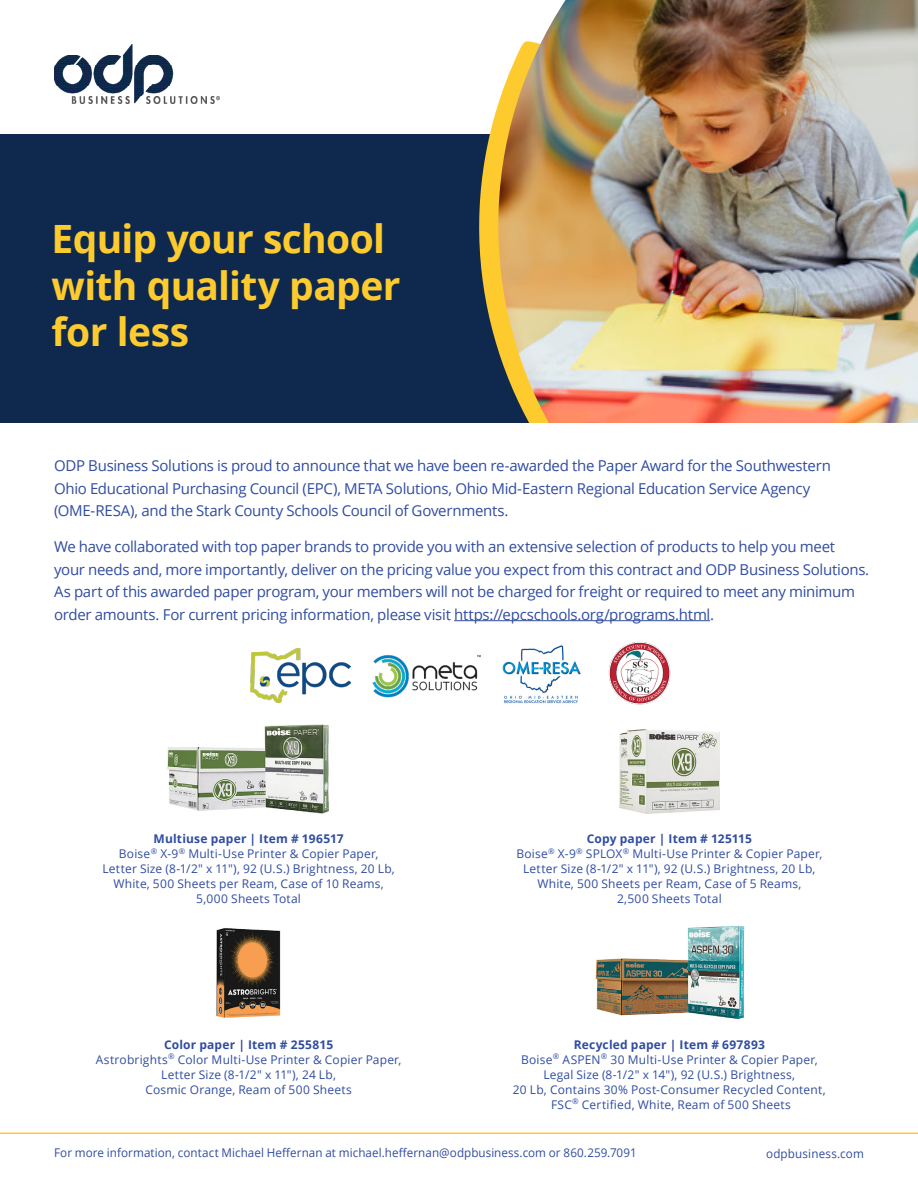
<style>
.page{position:relative;width:918px;height:1188px;background:#fff}
.page>*{position:absolute;margin:0;border:0;box-sizing:border-box;transform-origin:0 0}
.t1{font:700 39px/46.5px "Open Sans";letter-spacing:-.02em;color:#fecb2f}
.Body_Copy{font:15px/22.5px "Open Sans";letter-spacing:-.02em;color:#304ca1}
.Prod_Desc_Price__Body{font:12px/15px "Open Sans";letter-spacing:.015em;color:#304ca1;text-align:center}
._03_Text{font:12px "Open Sans";letter-spacing:.005em;color:#304ca1}
.Prod_Desc_Price__Body-2{font:700 12px "Open Sans";letter-spacing:.015em;color:#304ca1}
</style>
<div class="page">
<div style="left:0;top:134px;width:918px;height:311px;background:#0e294d"></div>
<img style="left:54px;top:45px;width:165px;height:59px">
<hr style="left:0;top:1132px;width:918px;height:2px;background:#fecb2f">
<img style="left:619px;top:730px;width:101px;height:84px">
<img style="left:167px;top:724px;width:162px;height:90px">
<img style="left:216px;top:928px;width:65px;height:90px">
<img style="left:595px;top:926px;width:150px;height:93px">
<img style="left:608px;top:641px;width:63px;height:64px">
<img style="left:251px;top:649px;width:99px;height:54px">
<img style="left:372px;top:655px;width:109px;height:43px">
<img style="left:502px;top:645px;width:79px;height:59px">
<svg style="left:454px;top:105px;width:44px;height:319px"></svg>
<img style="left:498px;top:0;width:420px;height:424px">
<div style="left:0;top:424px;width:918px;height:71px;background:#fff"></div>
<hr style="left:454px;top:620px;width:256px;height:1px;background:#304ca1">
<p class="t1" style="left:52px;top:215px;width:350px">Equip your school with quality paper for less</p>
<p class="Body_Copy" style="left:54px;top:454px;width:778px">ODP Business Solutions is proud to announce that we have been re-awarded the Paper Award for the Southwestern<br>Ohio Educational Purchasing Council (EPC), META Solutions, Ohio Mid-Eastern Regional Education Service Agency (OME-RESA), and the Stark County Schools Council of Governments.</p>
<p class="Body_Copy" style="left:54px;top:535px;width:817px">We have collaborated with top paper brands to provide you with an extensive selection of products to help you meet your needs and, more importantly, deliver on the pricing value you expect from this contract and ODP Business Solutions.<br>As part of this awarded paper program, your members will not be charged for freight or required to meet any minimum order amounts. For current pricing information, please visit https://epcschools.org/programs.html.</p>
<p class="Prod_Desc_Price__Body-2" style="left:154px;top:830px;width:191px">Multiuse paper | Item # 196517</p>
<p class="Prod_Desc_Price__Body" style="left:102px;top:846px;width:294px">Boise<sup>®</sup> X-9<sup>®</sup> Multi-Use Printer &amp; Copier Paper,<br>Letter Size (8-1/2" x 11"), 92 (U.S.) Brightness, 20 Lb,<br>White, 500 Sheets per Ream, Case of 10 Reams,</p>
<p class="Prod_Desc_Price__Body" style="left:196px;top:891px;width:106px">5,000 Sheets Total</p>
<p class="Prod_Desc_Price__Body-2" style="left:587px;top:830px;width:167px">Copy paper | Item # 125115</p>
<p class="Prod_Desc_Price__Body" style="left:516px;top:846px;width:307px">Boise<sup>®</sup> X-9<sup>®</sup> SPLOX<sup>®</sup> Multi-Use Printer &amp; Copier Paper,<br>Letter Size (8-1/2" x 11"), 92 (U.S.) Brightness, 20 Lb,<br>White, 500 Sheets per Ream, Case of 5 Reams,</p>
<p class="Prod_Desc_Price__Body" style="left:617px;top:891px;width:106px">2,500 Sheets Total</p>
<p class="Prod_Desc_Price__Body-2" style="left:574px;top:1036px;width:193px">Recycled paper | Item # 697893</p>
<p class="Prod_Desc_Price__Body" style="left:513px;top:1052px;width:314px">Boise<sup>®</sup> ASPEN<sup>®</sup> 30 Multi-Use Printer &amp; Copier Paper, Legal Size (8-1/2" x 14"), 92 (U.S.) Brightness,<br>20 Lb, Contains 30% Post-Consumer Recycled Content, FSC<sup>®</sup> Certified, White, Ream of 500 Sheets</p>
<p class="_03_Text" style="left:54px;top:1145px;width:584px">For more information, contact Michael Heffernan at michael.heffernan@odpbusiness.com or 860.259.7091</p>
<p class="_03_Text" style="left:766px;top:1145px;width:99px">odpbusiness.com</p>
<p class="Prod_Desc_Price__Body-2" style="left:164px;top:1036px;width:171px">Color paper | Item # 255815</p>
<p class="Prod_Desc_Price__Body" style="left:96px;top:1052px;width:307px">Astrobrights<sup>®</sup> Color Multi-Use Printer &amp; Copier Paper,<br>Letter Size (8-1/2" x 11"), 24 Lb,<br>Cosmic Orange, Ream of 500 Sheets</p>
</div>
